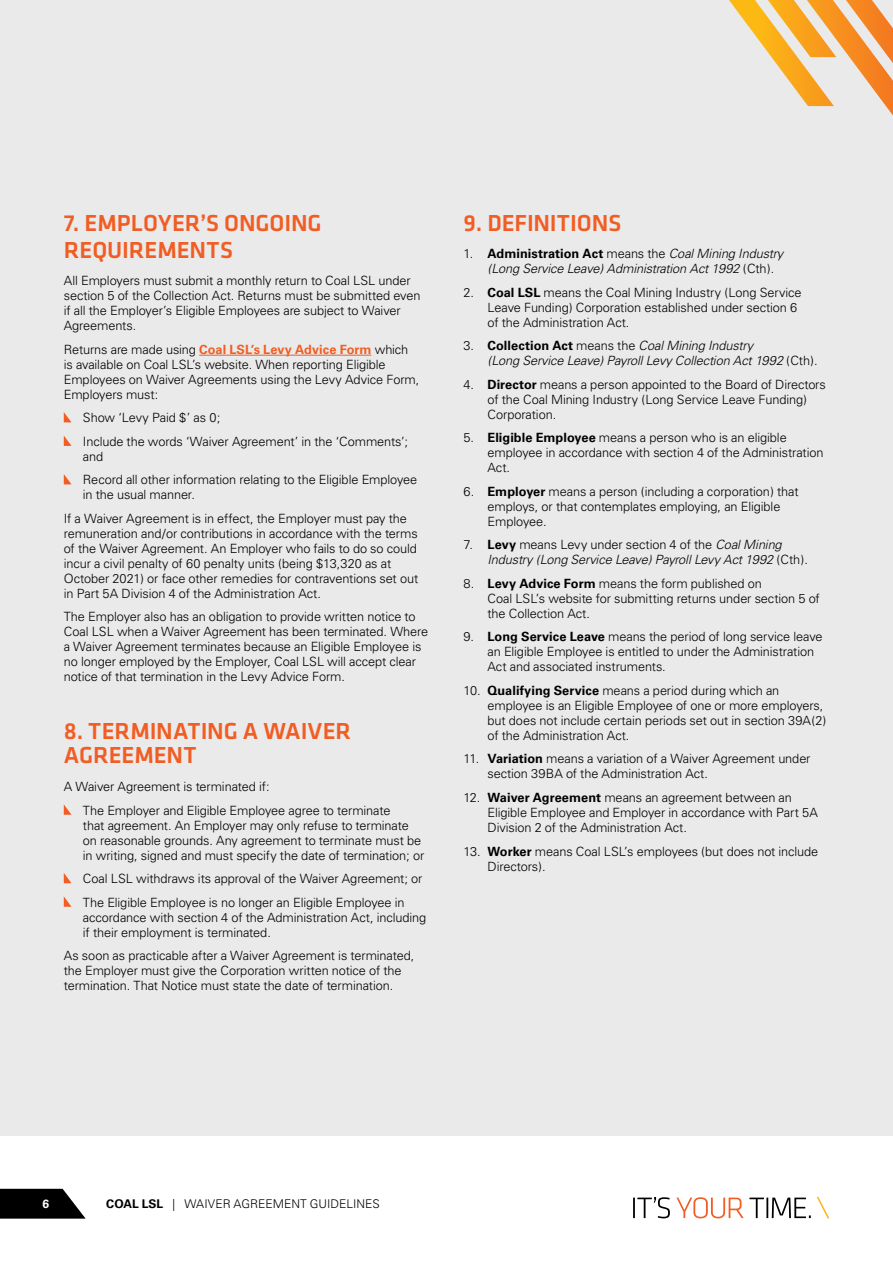
<style>
.page{position:relative;width:893px;height:1263px;background:#fff}
.page>*{position:absolute;margin:0;border:0;box-sizing:border-box;transform-origin:0 0}
.t1{font:500 24px/27px "Klavika";letter-spacing:-.005em;color:#f15d22}
.Bullets{font:300 12.75px/15px "Univers";letter-spacing:-.01em;color:#000}
.Bullets-2{font:italic 300 12.75px/15px "Univers";letter-spacing:-.01em;color:#000}
.t2{font:300 12px "Univers";color:#000}
.t3{font:700 12px "Univers";color:#fff}
.s1{font-weight:700;color:#f15d22}
.s2{font-style:normal}
.s3{font-weight:700;font-style:normal}
.s4{font-weight:700}
</style>
<div class="page">
<svg style="left:0;top:1189px;width:85px;height:29px;background:#212121"></svg>
<svg style="left:676px;top:1196px;width:153px;height:23px"></svg>
<svg style="left:633px;top:1197px;width:37px;height:21px"></svg>
<div style="left:0;top:0;width:893px;height:1135px;background:#eaeaeb"></div>
<hr style="left:199px;top:355px;width:172px;height:1px;background:#f15d22">
<svg style="left:64px;top:412px;width:7px;height:10px"></svg>
<svg style="left:64px;top:436px;width:8px;height:10px"></svg>
<svg style="left:64px;top:474px;width:7px;height:10px"></svg>
<svg style="left:64px;top:805px;width:8px;height:10px"></svg>
<svg style="left:64px;top:873px;width:8px;height:10px"></svg>
<svg style="left:64px;top:897px;width:8px;height:10px"></svg>
<svg style="left:729px;top:0;width:164px;height:116px"></svg>
<h1 class="t1" style="left:64px;top:210px;width:259px">7. EMPLOYER’S ONGOING<br>REQUIREMENTS</h1>
<p class="Bullets" style="left:64px;top:273px;width:358px">All Employers must submit a monthly return to Coal LSL under section 5 of the Collection Act. Returns must be submitted even if all the Employer’s Eligible Employees are subject to Waiver Agreements.</p>
<p class="Bullets" style="left:64px;top:342px;width:357px">Returns are made using <span class="s1">Coal LSL’s Levy Advice Form</span> which is available on Coal LSL’s website. When reporting Eligible Employees on Waiver Agreements using the Levy Advice Form, Employers must:</p>
<p class="Bullets" style="left:83px;top:410px;width:139px">Show ‘Levy Paid $’ as 0;</p>
<p class="Bullets" style="left:83px;top:434px;width:327px">Include the words ‘Waiver Agreement’ in the ‘Comments’; and</p>
<p class="Bullets" style="left:83px;top:472px;width:336px">Record all other information relating to the Eligible Employee in the usual manner.</p>
<p class="Bullets" style="left:64px;top:511px;width:356px">If a Waiver Agreement is in effect, the Employer must pay the remuneration and/or contributions in accordance with the terms of the Waiver Agreement. An Employer who fails to do so could incur a civil penalty of 60 penalty units (being $13,320 as at October 2021) or face other remedies for contraventions set out in Part 5A Division 4 of the Administration Act.</p>
<p class="Bullets" style="left:64px;top:609px;width:366px">The Employer also has an obligation to provide written notice to Coal LSL when a Waiver Agreement has been terminated. Where a Waiver Agreement terminates because an Eligible Employee is no longer employed by the Employer, Coal LSL will accept clear notice of that termination in the Levy Advice Form.</p>
<h1 class="t1" style="left:64px;top:720px;width:289px;line-height:24px">8. TERMINATING A WAIVER<br>AGREEMENT</h1>
<p class="Bullets" style="left:64px;top:779px;width:207px">A Waiver Agreement is terminated if:</p>
<p class="Bullets" style="left:83px;top:803px;width:343px">The Employer and Eligible Employee agree to terminate<br>that agreement. An Employer may only refuse to terminate on reasonable grounds. Any agreement to terminate must be in writing, signed and must specify the date of termination; or</p>
<p class="Bullets" style="left:83px;top:871px;width:341px">Coal LSL withdraws its approval of the Waiver Agreement; or</p>
<p class="Bullets" style="left:83px;top:895px;width:345px">The Eligible Employee is no longer an Eligible Employee in accordance with section 4 of the Administration Act, including if their employment is terminated.</p>
<p class="Bullets" style="left:64px;top:948px;width:352px">As soon as practicable after a Waiver Agreement is terminated, the Employer must give the Corporation written notice of the termination. That Notice must state the date of termination.</p>
<h1 class="t1" style="left:463px;top:210px;width:159px">9. DEFINITIONS</h1>
<p class="Bullets-2" style="left:487px;top:246px;width:297px;text-indent:-24px"><span class="s2">1.</span> <span class="s3">Administration Act</span> <span class="s2">means the</span> Coal Mining Industry (Long Service Leave) Administration Act 1992 <span class="s2">(Cth).</span></p>
<p class="Bullets" style="left:487px;top:285px;width:316px;text-indent:-24px">2. <span class="s4">Coal LSL</span> means the Coal Mining Industry (Long Service<br>Leave Funding) Corporation established under section 6 of the Administration Act.</p>
<p class="Bullets-2" style="left:487px;top:338px;width:332px;text-indent:-24px"><span class="s2">3.</span> <span class="s3">Collection Act</span> <span class="s2">means the</span> Coal Mining Industry<br>(Long Service Leave) Payroll Levy Collection Act 1992 <span class="s2">(Cth).</span></p>
<p class="Bullets" style="left:487px;top:377px;width:340px;text-indent:-24px">4. <span class="s4">Director</span> means a person appointed to the Board of Directors of the Coal Mining Industry (Long Service Leave Funding)<br>Corporation.</p>
<p class="Bullets" style="left:487px;top:430px;width:338px;text-indent:-24px">5. <span class="s4">Eligible Employee</span> means a person who is an eligible employee in accordance with section 4 of the Administration<br>Act.</p>
<p class="Bullets" style="left:487px;top:484px;width:313px;text-indent:-24px">6. <span class="s4">Employer</span> means a person (including a corporation) that employs, or that contemplates employing, an Eligible<br>Employee.</p>
<p class="Bullets-2" style="left:487px;top:537px;width:322px;text-indent:-24px"><span class="s2">7.</span> <span class="s3">Levy</span> <span class="s2">means Levy under section 4 of the</span> Coal Mining<br>Industry (Long Service Leave) Payroll Levy Act 1992 <span class="s2">(Cth).</span></p>
<p class="Bullets" style="left:487px;top:576px;width:334px;text-indent:-24px">8. <span class="s4">Levy Advice Form</span> means the form published on<br>Coal LSL’s website for submitting returns under section 5 of the Collection Act.</p>
<p class="Bullets" style="left:487px;top:629px;width:337px;text-indent:-24px">9. <span class="s4">Long Service Leave</span> means the period of long service leave an Eligible Employee is entitled to under the Administration<br>Act and associated instruments.</p>
<p class="Bullets" style="left:487px;top:683px;width:340px;text-indent:-24px">10. <span class="s4">Qualifying Service</span> means a period during which an employee is an Eligible Employee of one or more employers, but does not include certain periods set out in section 39A(2) of the Administration Act.</p>
<p class="Bullets" style="left:487px;top:751px;width:325px;text-indent:-24px">11. <span class="s4">Variation</span> means a variation of a Waiver Agreement under section 39BA of the Administration Act.</p>
<p class="Bullets" style="left:487px;top:790px;width:332px;text-indent:-24px">12. <span class="s4">Waiver Agreement</span> means an agreement between an<br>Eligible Employee and Employer in accordance with Part 5A<br>Division 2 of the Administration Act.</p>
<p class="Bullets" style="left:487px;top:843px;width:332px;text-indent:-24px">13. <span class="s4">Worker</span> means Coal LSL’s employees (but does not include<br>Directors).</p>
<p class="t3" style="left:43px;top:1197px;width:8px">6</p>
<p class="t2" style="left:106px;top:1197px;width:275px"><span class="s4">COAL LSL</span> | WAIVER AGREEMENT GUIDELINES</p>
</div>
